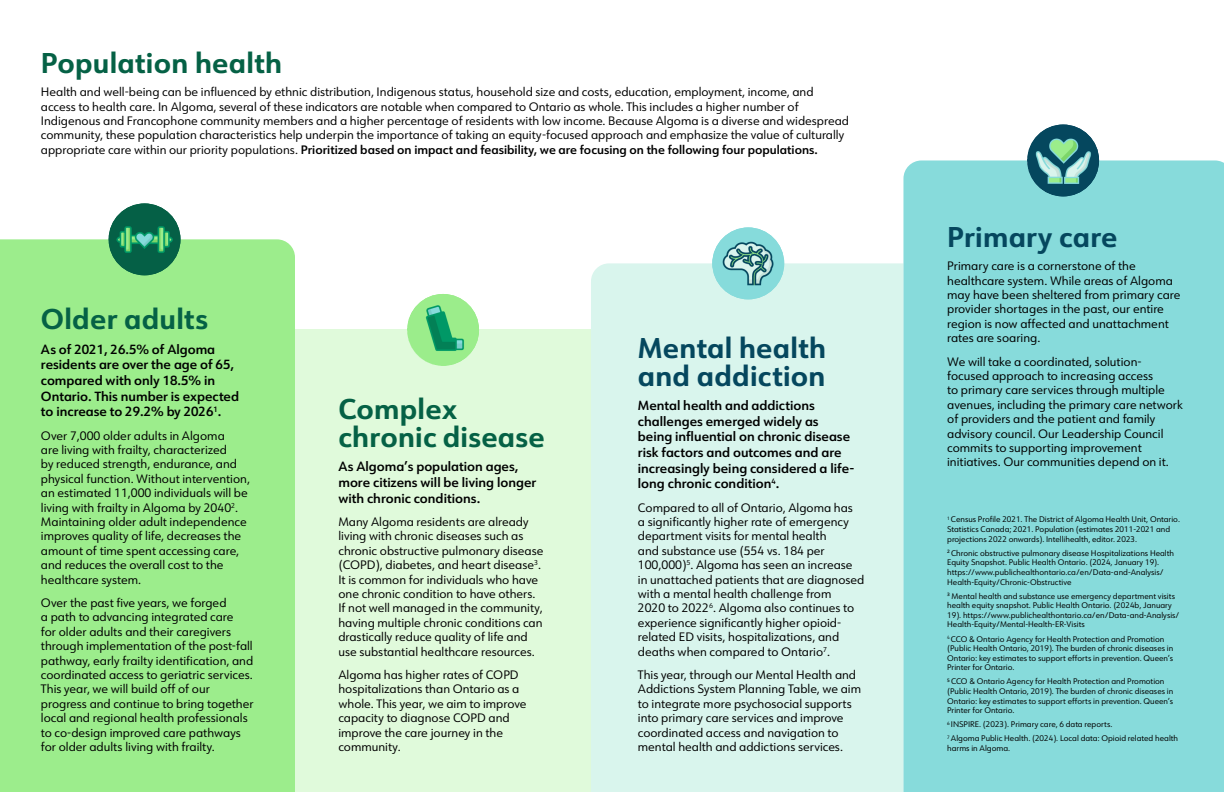
<style>
.page{position:relative;width:1224px;height:792px;background:#fff}
.page>*{position:absolute;margin:0;border:0;box-sizing:border-box;transform-origin:0 0}
.Paragraph{font:700 28px/28px "URW Form";letter-spacing:.01em;color:#056145}
.Paragraph-2{font:700 28px/28px "URW Form";letter-spacing:.01em;color:#05475e}
.Paragraph-3{font:600 13px/15.6px "URW Form";color:#000}
.Paragraph-4{font:12px/14.4px "URW Form";color:#000}
.Paragraph-5{font:8px/9.6px "URW Form";color:#000}
.s1{font-weight:600}
</style>
<div class="page">
<div style="left:0;top:239px;width:295px;height:553px;background:#9ced8c"></div>
<div style="left:295px;top:330px;width:297px;height:462px;background:#e0fadb"></div>
<div style="left:591px;top:263px;width:312px;height:529px;background:#d9f5ed"></div>
<div style="left:903px;top:160px;width:321px;height:632px;background:#87dbdb"></div>
<img style="left:109px;top:203px;width:72px;height:72px;border-radius:36px">
<img style="left:407px;top:294px;width:72px;height:72px;border-radius:36px">
<img style="left:712px;top:227px;width:72px;height:72px;border-radius:36px">
<img style="left:1027px;top:125px;width:72px;height:71px;border-radius:36px">
<p class="Paragraph" style="left:41px;top:48px;width:243px">Population health</p>
<p class="Paragraph-4" style="left:41px;top:84px;width:810px">Health and well-being can be influenced by ethnic distribution, Indigenous status, household size and costs, education, employment, income, and access to health care. In Algoma, several of these indicators are notable when compared to Ontario as whole. This includes a higher number of Indigenous and Francophone community members and a higher percentage of residents with low income. Because Algoma is a diverse and widespread community, these population characteristics help underpin the importance of taking an equity-focused approach and emphasize the value of culturally appropriate care within our priority populations. <span class="s1">Prioritized based on impact and feasibility, we are focusing on the following four populations.</span></p>
<p class="Paragraph" style="left:41px;top:304px;width:169px">Older adults</p>
<p class="Paragraph-3" style="left:41px;top:342px;width:200px">As of 2021, 26.5% of Algoma residents are over the age of 65, compared with only 18.5% in<br>Ontario. This number is expected to increase to 29.2% by 2026<sup>1</sup>.</p>
<p class="Paragraph-4" style="left:41px;top:428px;width:211px">Over 7,000 older adults in Algoma<br>are living with frailty, characterized<br>by reduced strength, endurance, and physical function. Without intervention, an estimated 11,000 individuals will be living with frailty in Algoma by 2040<sup>2</sup>.<br>Maintaining older adult independence improves quality of life, decreases the amount of time spent accessing care, and reduces the overall cost to the healthcare system.</p>
<p class="Paragraph-4" style="left:41px;top:595px;width:214px">Over the past five years, we forged<br>a path to advancing integrated care<br>for older adults and their caregivers through implementation of the post-fall pathway, early frailty identification, and coordinated access to geriatric services.<br>This year, we will build off of our progress and continue to bring together local and regional health professionals to co-design improved care pathways for older adults living with frailty.</p>
<p class="Paragraph" style="left:338px;top:394px;width:208px">Complex chronic disease</p>
<p class="Paragraph-3" style="left:338px;top:459px;width:199px">As Algoma’s population ages, more citizens will be living longer with chronic conditions.</p>
<p class="Paragraph-4" style="left:338px;top:514px;width:207px">Many Algoma residents are already living with chronic diseases such as chronic obstructive pulmonary disease (COPD), diabetes, and heart disease<sup>3</sup>.<br>It is common for individuals who have one chronic condition to have others.<br>If not well managed in the community, having multiple chronic conditions can drastically reduce quality of life and use substantial healthcare resources.</p>
<p class="Paragraph-4" style="left:338px;top:667px;width:190px">Algoma has higher rates of COPD hospitalizations than Ontario as a whole. This year, we aim to improve capacity to diagnose COPD and improve the care journey in the community.</p>
<p class="Paragraph-2" style="left:638px;top:332px;width:190px">Mental health and addiction</p>
<p class="Paragraph-3" style="left:638px;top:398px;width:218px">Mental health and addictions challenges emerged widely as being influential on chronic disease risk factors and outcomes and are increasingly being considered a life&shy;long chronic condition<sup>4</sup>.</p>
<p class="Paragraph-4" style="left:638px;top:500px;width:228px">Compared to all of Ontario, Algoma has<br>a significantly higher rate of emergency department visits for mental health<br>and substance use (554 vs. 184 per 100,000)<sup>5</sup>. Algoma has seen an increase in unattached patients that are diagnosed with a mental health challenge from<br>2020 to 2022<sup>6</sup>. Algoma also continues to experience significantly higher opioid&shy;related ED visits, hospitalizations, and deaths when compared to Ontario<sup>7</sup>.</p>
<p class="Paragraph-4" style="left:638px;top:667px;width:225px">This year, through our Mental Health and Addictions System Planning Table, we aim to integrate more psychosocial supports into primary care services and improve coordinated access and navigation to mental health and addictions services.</p>
<p class="Paragraph-2" style="left:947px;top:222px;width:172px">Primary care</p>
<p class="Paragraph-4" style="left:947px;top:258px;width:235px">Primary care is a cornerstone of the healthcare system. While areas of Algoma may have been sheltered from primary care provider shortages in the past, our entire region is now affected and unattachment rates are soaring.</p>
<p class="Paragraph-4" style="left:947px;top:354px;width:237px">We will take a coordinated, solution&shy;focused approach to increasing access<br>to primary care services through multiple avenues, including the primary care network of providers and the patient and family advisory council. Our Leadership Council commits to supporting improvement initiatives. Our communities depend on it.</p>
<p class="Paragraph-5" style="left:947px;top:515px;width:234px"><sup>1</sup> Census Profile 2021. The District of Algoma Health Unit, Ontario.<br>Statistics Canada; 2021. Population (estimates 2011-2021 and projections 2022 onwards). Intellihealth, editor. 2023.</p>
<p class="Paragraph-5" style="left:947px;top:548px;width:228px"><sup>2</sup> Chronic obstructive pulmonary disease Hospitalizations Health Equity Snapshot. Public Health Ontario. (2024, January 19). https://www.publichealthontario.ca/en/Data-and-Analysis/ Health-Equity/Chronic-Obstructive</p>
<p class="Paragraph-5" style="left:947px;top:591px;width:234px"><sup>3</sup> Mental health and substance use emergency department visits health equity snapshot. Public Health Ontario. (2024b, January 19). https://www.publichealthontario.ca/en/Data-and-Analysis/ Health-Equity/Mental-Health-ER-Visits</p>
<p class="Paragraph-5" style="left:947px;top:634px;width:228px"><sup>4</sup> CCO &amp; Ontario Agency for Health Protection and Promotion (Public Health Ontario, 2019). The burden of chronic diseases in Ontario: key estimates to support efforts in prevention. Queen’s Printer for Ontario.</p>
<p class="Paragraph-5" style="left:947px;top:677px;width:228px"><sup>5</sup> CCO &amp; Ontario Agency for Health Protection and Promotion (Public Health Ontario, 2019). The burden of chronic diseases in Ontario: key estimates to support efforts in prevention. Queen’s Printer for Ontario.</p>
<p class="Paragraph-5" style="left:947px;top:719px;width:167px"><sup>6</sup> INSPIRE. (2023). Primary care, 6 data reports.</p>
<p class="Paragraph-5" style="left:947px;top:734px;width:232px"><sup>7</sup> Algoma Public Health. (2024). Local data: Opioid related health harms in Algoma.</p>
</div>
